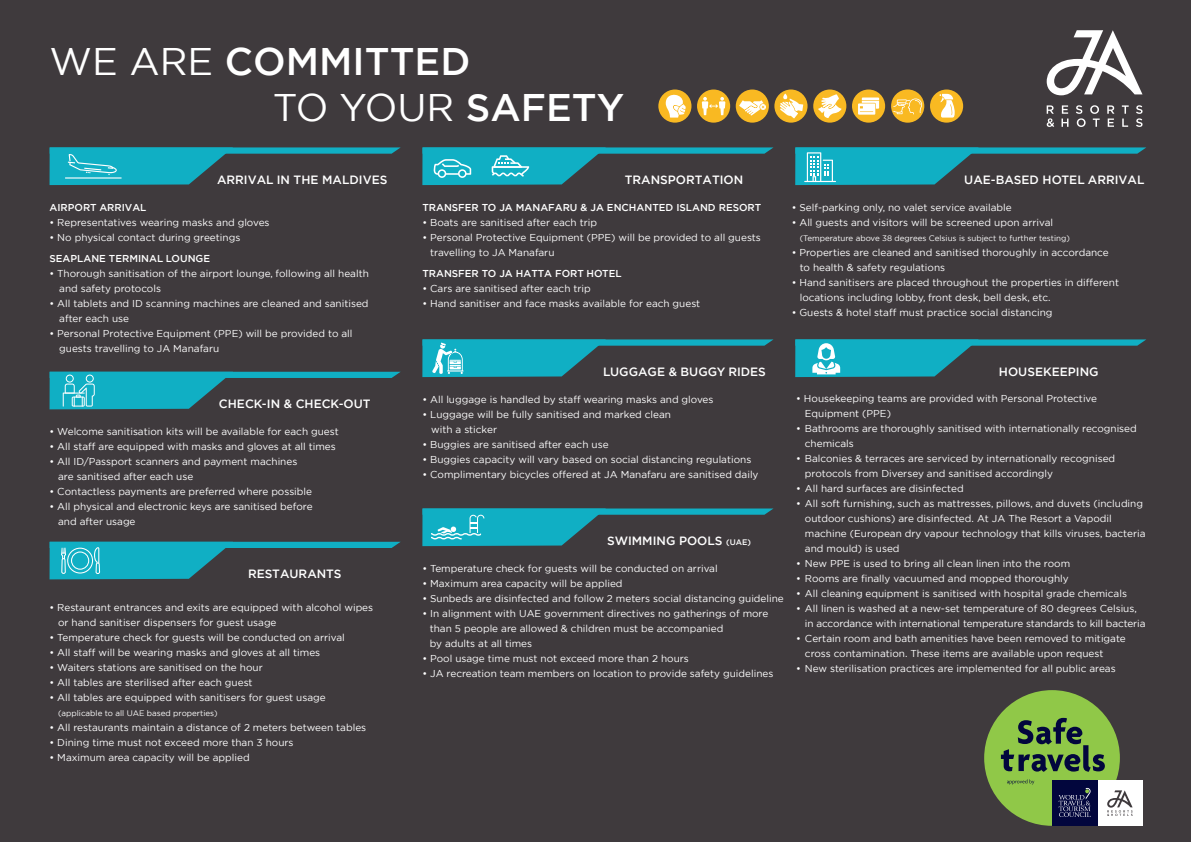
<style>
.page{position:relative;width:1191px;height:842px;background:#3f3a3d}
.page>*{position:absolute;margin:0;border:0;box-sizing:border-box;transform-origin:0 0}
.t1{font:500 38.4px/46.1px "Gotham";color:#fff}
.t2{font:500 12px "Gotham";color:#fff}
.t3{font:10px/15px "Gotham";color:#fff}
.t4{font:500 10px "Gotham";color:#fff}
.t5{font:8px "Gotham";color:#fff}
.s1{font-weight:400}
.s2{font-size:8px}
</style>
<div class="page">
<svg style="left:1046px;top:30px;width:96px;height:65px"></svg>
<svg style="left:1046px;top:105px;width:96px;height:22px"></svg>
<svg style="left:50px;top:147px;width:351px;height:38px"></svg>
<div style="left:658px;top:90px;width:33px;height:33px;background:#f9b922;border-radius:50%"></div>
<svg style="left:665px;top:94px;width:20px;height:24px"></svg>
<div style="left:697px;top:90px;width:33px;height:33px;background:#f9b922;border-radius:50%"></div>
<svg style="left:702px;top:97px;width:23px;height:18px"></svg>
<div style="left:735px;top:90px;width:34px;height:33px;background:#f9b922;border-radius:50%"></div>
<svg style="left:739px;top:100px;width:27px;height:16px"></svg>
<div style="left:852px;top:90px;width:33px;height:33px;background:#f9b922;border-radius:50%"></div>
<svg style="left:858px;top:97px;width:21px;height:18px"></svg>
<div style="left:774px;top:90px;width:33px;height:33px;background:#f9b922;border-radius:50%"></div>
<svg style="left:779px;top:94px;width:24px;height:24px"></svg>
<div style="left:930px;top:90px;width:33px;height:33px;background:#f9b922;border-radius:50%"></div>
<svg style="left:939px;top:94px;width:16px;height:24px"></svg>
<div style="left:813px;top:90px;width:33px;height:33px;background:#f9b922;border-radius:50%"></div>
<svg style="left:818px;top:94px;width:23px;height:24px"></svg>
<div style="left:891px;top:89px;width:33px;height:34px;background:#f9b922;border-radius:50%"></div>
<svg style="left:893px;top:99px;width:29px;height:15px"></svg>
<svg style="left:422px;top:147px;width:351px;height:38px"></svg>
<svg style="left:50px;top:372px;width:350px;height:37px"></svg>
<svg style="left:795px;top:147px;width:351px;height:38px"></svg>
<svg style="left:422px;top:339px;width:351px;height:38px"></svg>
<svg style="left:795px;top:339px;width:351px;height:38px"></svg>
<svg style="left:50px;top:542px;width:350px;height:37px"></svg>
<svg style="left:422px;top:508px;width:351px;height:38px"></svg>
<div style="left:984px;top:690px;width:135px;height:136px;background:#90c848;border-radius:50%"></div>
<div style="left:1097px;top:780px;width:45px;height:46px;background:#fff"></div>
<div style="left:1052px;top:780px;width:45px;height:46px;background:#02063d"></div>
<svg style="left:1058px;top:788px;width:32px;height:29px"></svg>
<svg style="left:1007px;top:779px;width:27px;height:6px"></svg>
<svg style="left:1001px;top:718px;width:103px;height:54px"></svg>
<svg style="left:1107px;top:790px;width:25px;height:26px"></svg>
<h1 class="t1" style="left:273px;top:38px;width:353px;text-indent:-223px"><span class="s1">WE ARE</span> COMMITTED<br><span class="s1">TO YOUR</span> SAFETY</h1>
<p class="t2" style="left:217px;top:172px;width:172px">ARRIVAL IN THE MALDIVES</p>
<p class="t2" style="left:625px;top:172px;width:120px">TRANSPORTATION</p>
<p class="t4" style="left:50px;top:201px;width:98px">AIRPORT ARRIVAL</p>
<p class="t3" style="left:50px;top:215px;width:221px">• Representatives wearing masks and gloves</p>
<p class="t3" style="left:50px;top:230px;width:192px">• No physical contact during greetings</p>
<p class="t4" style="left:50px;top:252px;width:162px">SEAPLANE TERMINAL LOUNGE</p>
<p class="t3" style="left:59px;top:266px;width:311px;text-indent:-10px">• Thorough sanitisation of the airport lounge, following all health and safety protocols</p>
<p class="t3" style="left:59px;top:296px;width:311px;text-indent:-10px">• All tablets and ID scanning machines are cleaned and sanitised after each use</p>
<p class="t3" style="left:59px;top:326px;width:295px;text-indent:-10px">• Personal Protective Equipment (PPE) will be provided to all guests travelling to JA Manafaru</p>
<p class="t2" style="left:219px;top:396px;width:153px">CHECK-IN &amp; CHECK-OUT</p>
<p class="t3" style="left:50px;top:424px;width:291px">• Welcome sanitisation kits will be available for each guest</p>
<p class="t3" style="left:50px;top:439px;width:288px">• All staff are equipped with masks and gloves at all times</p>
<p class="t3" style="left:58px;top:454px;width:241px;text-indent:-9px">• All ID/Passport scanners and payment machines are sanitised after each use</p>
<p class="t3" style="left:50px;top:484px;width:264px">• Contactless payments are preferred where possible</p>
<p class="t3" style="left:58px;top:499px;width:256px;text-indent:-9px">• All physical and electronic keys are sanitised before and after usage</p>
<p class="t2" style="left:248px;top:566px;width:95px">RESTAURANTS</p>
<p class="t3" style="left:58px;top:600px;width:316px;text-indent:-9px">• Restaurant entrances and exits are equipped with alcohol wipes or hand sanitiser dispensers for guest usage</p>
<p class="t3" style="left:50px;top:630px;width:297px">• Temperature check for guests will be conducted on arrival</p>
<p class="t3" style="left:50px;top:645px;width:272px">• All staff will be wearing masks and gloves at all times</p>
<p class="t3" style="left:50px;top:660px;width:215px">• Waiters stations are sanitised on the hour</p>
<p class="t3" style="left:50px;top:675px;width:204px">• All tables are sterilised after each guest</p>
<p class="t3" style="left:50px;top:690px;width:278px">• All tables are equipped with sanitisers for guest usage</p>
<p class="t5" style="left:58px;top:708px;width:161px">(applicable to all UAE based properties)</p>
<p class="t3" style="left:50px;top:720px;width:318px">• All restaurants maintain a distance of 2 meters between tables</p>
<p class="t3" style="left:50px;top:735px;width:245px">• Dining time must not exceed more than 3 hours</p>
<p class="t3" style="left:50px;top:750px;width:202px">• Maximum area capacity will be applied</p>
<p class="t4" style="left:422px;top:201px;width:340px">TRANSFER TO JA MANAFARU &amp; JA ENCHANTED ISLAND RESORT</p>
<p class="t3" style="left:422px;top:215px;width:176px">• Boats are sanitised after each trip</p>
<p class="t3" style="left:430px;top:230px;width:332px;text-indent:-8px">• Personal Protective Equipment (PPE) will be provided to all guests travelling to JA Manafaru</p>
<p class="t4" style="left:422px;top:267px;width:201px">TRANSFER TO JA HATTA FORT HOTEL</p>
<p class="t3" style="left:422px;top:281px;width:170px">• Cars are sanitised after each trip</p>
<p class="t3" style="left:422px;top:296px;width:279px">• Hand sanitiser and face masks available for each guest</p>
<p class="t2" style="left:603px;top:364px;width:164px">LUGGAGE &amp; BUGGY RIDES</p>
<p class="t3" style="left:422px;top:392px;width:293px">• All luggage is handled by staff wearing masks and gloves</p>
<p class="t3" style="left:431px;top:407px;width:241px;text-indent:-9px">• Luggage will be fully sanitised and marked clean with a sticker</p>
<p class="t3" style="left:422px;top:437px;width:188px">• Buggies are sanitised after each use</p>
<p class="t3" style="left:422px;top:452px;width:330px">• Buggies capacity will vary based on social distancing regulations</p>
<p class="t3" style="left:422px;top:467px;width:338px">• Complimentary bicycles offered at JA Manafaru are sanitised daily</p>
<p class="t2" style="left:607px;top:533px;width:145px">SWIMMING POOLS <span class="s2">(UAE)</span></p>
<p class="t3" style="left:422px;top:561px;width:297px">• Temperature check for guests will be conducted on arrival</p>
<p class="t3" style="left:422px;top:576px;width:202px">• Maximum area capacity will be applied</p>
<p class="t3" style="left:422px;top:591px;width:363px">• Sunbeds are disinfected and follow 2 meters social distancing guideline</p>
<p class="t3" style="left:430px;top:606px;width:340px;text-indent:-7px">• In alignment with UAE government directives no gatherings of more than 5 people are allowed &amp; children must be accompanied<br>by adults at all times</p>
<p class="t3" style="left:422px;top:651px;width:268px">• Pool usage time must not exceed more than 2 hours</p>
<p class="t3" style="left:422px;top:666px;width:352px">• JA recreation team members on location to provide safety guidelines</p>
<p class="t2" style="left:964px;top:172px;width:182px">UAE-BASED HOTEL ARRIVAL</p>
<p class="t3" style="left:791px;top:200px;width:222px">• Self-parking only, no valet service available</p>
<p class="t3" style="left:791px;top:215px;width:263px">• All guests and visitors will be screened upon arrival</p>
<p class="t5" style="left:799px;top:233px;width:272px">(Temperature above 38 degrees Celsius is subject to further testing)</p>
<p class="t3" style="left:799px;top:245px;width:310px;text-indent:-8px">• Properties are cleaned and sanitised thoroughly in accordance to health &amp; safety regulations</p>
<p class="t3" style="left:799px;top:275px;width:321px;text-indent:-8px">• Hand sanitisers are placed throughout the properties in different locations including lobby, front desk, bell desk, etc.</p>
<p class="t3" style="left:791px;top:305px;width:262px">• Guests &amp; hotel staff must practice social distancing</p>
<p class="t2" style="left:999px;top:364px;width:101px">HOUSEKEEPING</p>
<p class="t3" style="left:805px;top:390px;width:294px;text-indent:-9px">• Housekeeping teams are provided with Personal Protective<br>Equipment (PPE)</p>
<p class="t3" style="left:805px;top:420px;width:333px;text-indent:-9px">• Bathrooms are thoroughly sanitised with internationally recognised chemicals</p>
<p class="t3" style="left:805px;top:450px;width:312px;text-indent:-9px">• Balconies &amp; terraces are serviced by internationally recognised protocols from Diversey and sanitised accordingly</p>
<p class="t3" style="left:796px;top:480px;width:169px">• All hard surfaces are disinfected</p>
<p class="t3" style="left:805px;top:495px;width:342px;text-indent:-9px">• All soft furnishing, such as mattresses, pillows, and duvets (including outdoor cushions) are disinfected. At JA The Resort a Vapodil machine (European dry vapour technology that kills viruses, bacteria and mould) is used</p>
<p class="t3" style="left:796px;top:555px;width:275px">• New PPE is used to bring all clean linen into the room</p>
<p class="t3" style="left:796px;top:570px;width:274px">• Rooms are finally vacuumed and mopped thoroughly</p>
<p class="t3" style="left:796px;top:585px;width:332px">• All cleaning equipment is sanitised with hospital grade chemicals</p>
<p class="t3" style="left:805px;top:600px;width:342px;text-indent:-9px">• All linen is washed at a new-set temperature of 80 degrees Celsius, in accordance with international temperature standards to kill bacteria</p>
<p class="t3" style="left:805px;top:630px;width:322px;text-indent:-9px">• Certain room and bath amenities have been removed to mitigate cross contamination. These items are available upon request</p>
<p class="t3" style="left:796px;top:660px;width:321px">• New sterilisation practices are implemented for all public areas</p>
</div>
